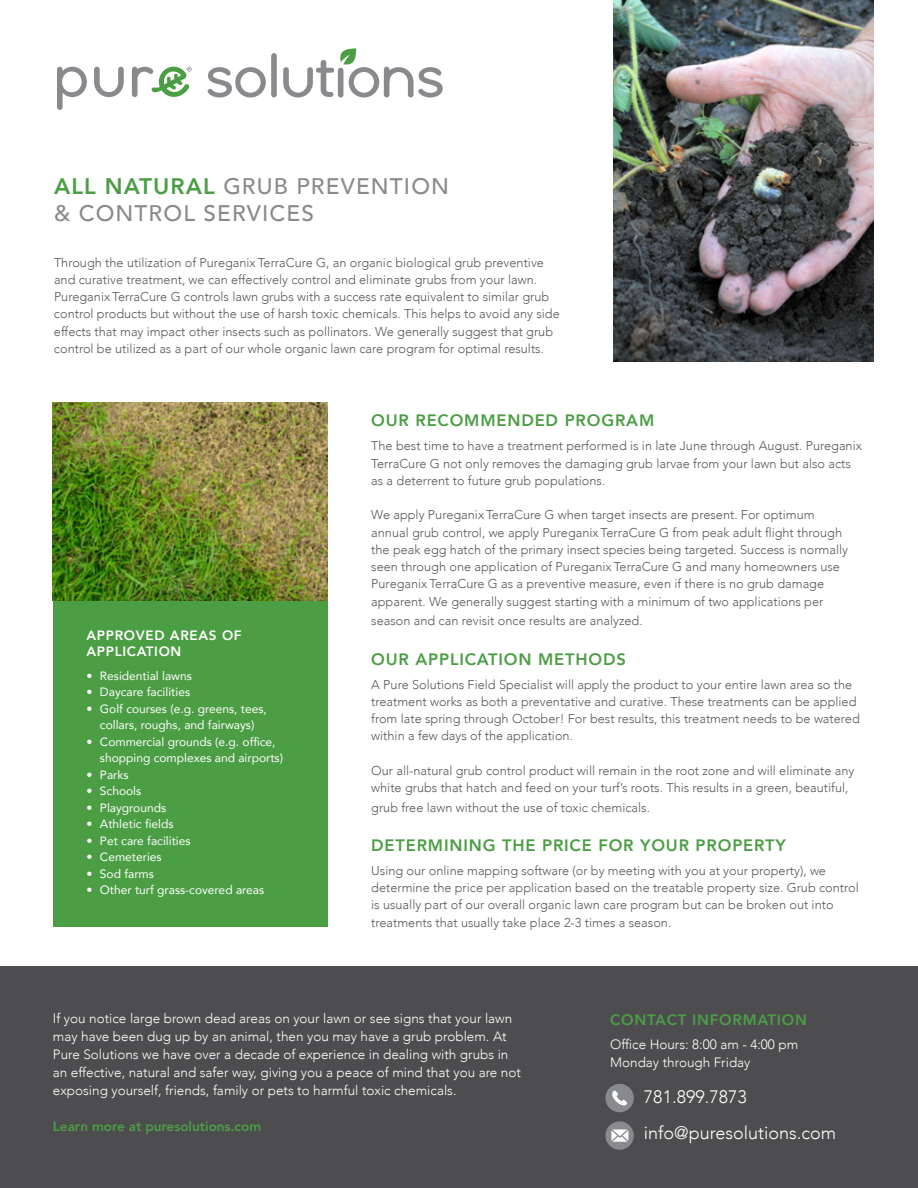
<style>
.page{position:relative;width:918px;height:1188px;background:#fff}
.page>*{position:absolute;margin:0;border:0;box-sizing:border-box;transform-origin:0 0}
.t1{font:500 22.5px/27px "Avenir";letter-spacing:.05em;color:#888a8d}
.t2{font:300 18px/36px "Avenir";color:#fff}
.t3{font:800 16.5px "Avenir";letter-spacing:.05em;color:#4c9e45}
.t4{font:800 15px "Avenir";letter-spacing:.05em;color:#4c9e45}
.t5{font:300 13.5px/18px "Avenir";color:#fff}
.t6{font:800 13.5px "Avenir";color:#4c9e45}
.t7{font:800 13.5px/16.5px "Avenir";letter-spacing:.05em;color:#fff}
.t8{font:300 12.75px/17.2px "Avenir";color:#58595b}
.t9{font:12px/16.5px "Avenir";color:#fff;text-align:center}
.s1{font-weight:800;color:#4c9e45}
</style>
<div class="page">
<div style="left:53px;top:600px;width:274px;height:327px;background:#4c9e45"></div>
<div style="left:0;top:966px;width:918px;height:222px;background:#4d4d4f"></div>
<svg style="left:208px;top:67px;width:58px;height:31px"></svg>
<div style="left:271px;top:53px;width:6px;height:45px;background:#888a8d;border-radius:3px"></div>
<svg style="left:57px;top:67px;width:30px;height:43px"></svg>
<svg style="left:94px;top:67px;width:30px;height:30px"></svg>
<svg style="left:132px;top:66px;width:60px;height:31px"></svg>
<svg style="left:283px;top:48px;width:160px;height:50px"></svg>
<img style="left:613px;top:0;width:260px;height:362px">
<img style="left:53px;top:403px;width:274px;height:198px">
<div style="left:605px;top:1121px;width:29px;height:29px;background:#888a8d;border-radius:50%"></div>
<div style="left:605px;top:1084px;width:29px;height:28px;background:#888a8d;border-radius:50%"></div>
<svg style="left:612px;top:1090px;width:15px;height:16px"></svg>
<svg style="left:611px;top:1129px;width:17px;height:13px"></svg>
<h1 class="t1" style="left:54px;top:172px;width:397px"><span class="s1">ALL NATURAL</span> GRUB PREVENTION &amp; CONTROL SERVICES</h1>
<p class="t8" style="left:54px;top:254px;width:507px">Through the utilization of Pureganix TerraCure G, an organic biological grub preventive and curative treatment, we can effectively control and eliminate grubs from your lawn.<br>Pureganix TerraCure G controls lawn grubs with a success rate equivalent to similar grub control products but without the use of harsh toxic chemicals. This helps to avoid any side effects that may impact other insects such as pollinators. We generally suggest that grub control be utilized as a part of our whole organic lawn care program for optimal results.</p>
<p class="t7" style="left:86px;top:627px;width:157px">APPROVED AREAS OF<br>APPLICATION</p>
<p class="t9" style="left:86px;top:667px;width:107px">• Residential lawns</p>
<p class="t9" style="left:86px;top:683px;width:105px">• Daycare facilities</p>
<p class="t9" style="left:86px;top:700px;width:182px">• Golf courses (e.g. greens, tees, collars, roughs, and fairways)</p>
<p class="t9" style="left:100px;top:733px;width:185px;text-align:left;text-indent:-14px">• Commercial grounds (e.g. office, shopping complexes and airports)</p>
<p class="t9" style="left:86px;top:766px;width:44px">• Parks</p>
<p class="t9" style="left:86px;top:782px;width:56px">• Schools</p>
<p class="t9" style="left:86px;top:799px;width:81px">• Playgrounds</p>
<p class="t9" style="left:86px;top:815px;width:89px">• Athletic fields</p>
<p class="t9" style="left:86px;top:832px;width:106px">• Pet care facilities</p>
<p class="t9" style="left:86px;top:848px;width:77px">• Cemeteries</p>
<p class="t9" style="left:86px;top:865px;width:69px">• Sod farms</p>
<p class="t9" style="left:86px;top:881px;width:179px">• Other turf grass-covered areas</p>
<p class="t3" style="left:371px;top:408px;width:285px">OUR RECOMMENDED PROGRAM</p>
<p class="t8" style="left:371px;top:437px;width:492px">The best time to have a treatment performed is in late June through August. Pureganix<br>TerraCure G not only removes the damaging grub larvae from your lawn but also acts as a deterrent to future grub populations.</p>
<p class="t8" style="left:371px;top:506px;width:478px">We apply Pureganix TerraCure G when target insects are present. For optimum annual grub control, we apply Pureganix TerraCure G from peak adult flight through the peak egg hatch of the primary insect species being targeted. Success is normally seen through one application of Pureganix TerraCure G and many homeowners use Pureganix TerraCure G as a preventive measure, even if there is no grub damage apparent. We generally suggest starting with a minimum of two applications per</p>
<p class="t8" style="left:371px;top:612px;width:273px">season and can revisit once results are analyzed.</p>
<p class="t3" style="left:371px;top:646px;width:256px">OUR APPLICATION METHODS</p>
<p class="t8" style="left:371px;top:676px;width:490px">A Pure Solutions Field Specialist will apply the product to your entire lawn area so the treatment works as both a preventative and curative. These treatments can be applied from late spring through October! For best results, this treatment needs to be watered within a few days of the application.</p>
<p class="t8" style="left:371px;top:762px;width:485px">Our all-natural grub control product will remain in the root zone and will eliminate any white grubs that hatch and feed on your turf’s roots. This results in a green, beautiful,</p>
<p class="t8" style="left:371px;top:799px;width:280px">grub free lawn without the use of toxic chemicals.</p>
<p class="t3" style="left:371px;top:832px;width:416px">DETERMINING THE PRICE FOR YOUR PROPERTY</p>
<p class="t8" style="left:371px;top:862px;width:489px">Using our online mapping software (or by meeting with you at your property), we determine the price per application based on the treatable property size. Grub control is usually part of our overall organic lawn care program but can be broken out into treatments that usually take place 2-3 times a season.</p>
<p class="t5" style="left:53px;top:1010px;width:470px">If you notice large brown dead areas on your lawn or see signs that your lawn may have been dug up by an animal, then you may have a grub problem. At Pure Solutions we have over a decade of experience in dealing with grubs in an effective, natural and safer way, giving you a peace of mind that you are not exposing yourself, friends, family or pets to harmful toxic chemicals.</p>
<p class="t6" style="left:53px;top:1116px;width:210px">Learn more at puresolutions.com</p>
<p class="t4" style="left:610px;top:1008px;width:198px">CONTACT INFORMATION</p>
<p class="t5" style="left:610px;top:1036px;width:190px">Office Hours: 8:00 am - 4:00 pm<br>Monday through Friday</p>
<h2 class="t2" style="left:644px;top:1079px;width:194px">781.899.7873 info@puresolutions.com</h2>
</div>
